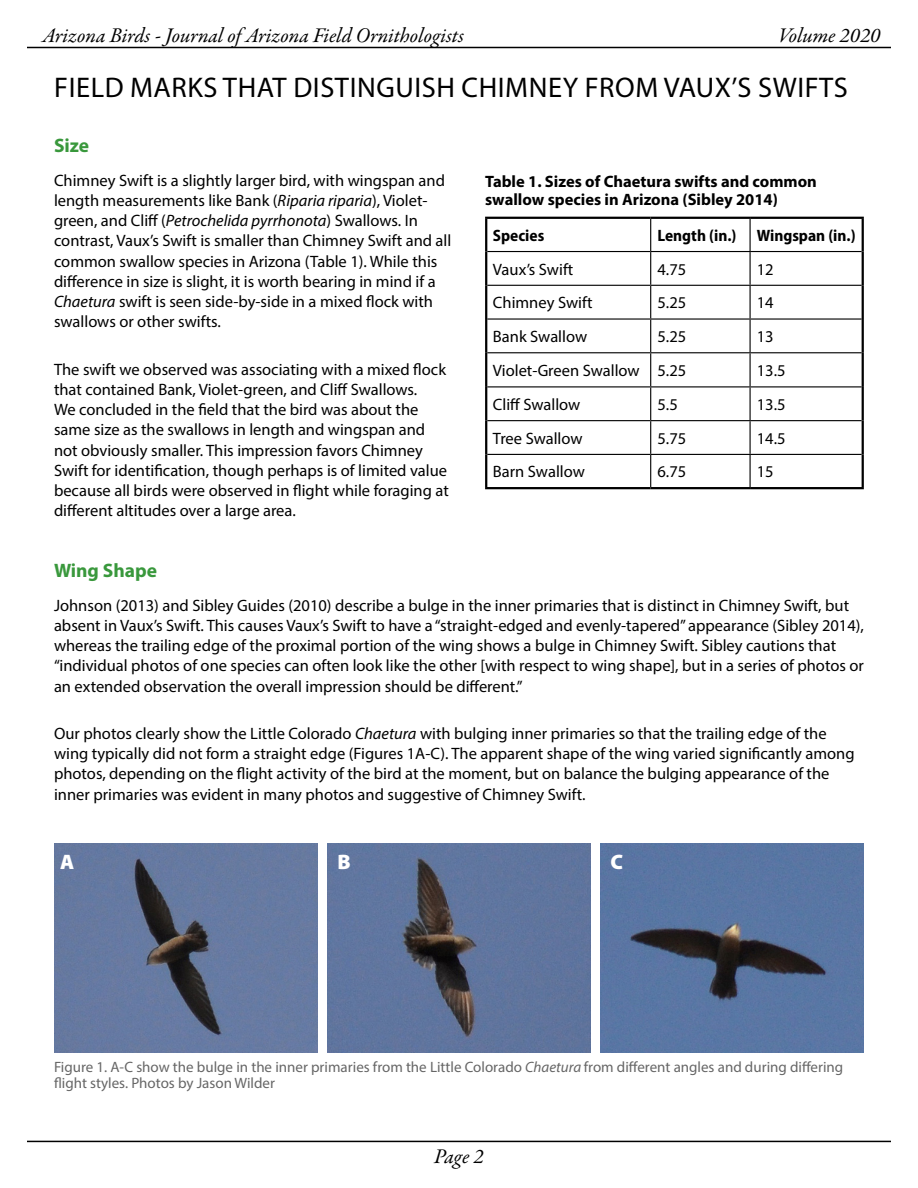
<style>
.page{position:relative;width:918px;height:1188px;background:#fff}
.page>*{position:absolute;margin:0;border:0;box-sizing:border-box;transform-origin:0 0}
.t1{font:28.5px "Myriad Pro";letter-spacing:.02em;color:#000}
.t2{font:italic 21px "Garamond Premr Pro";color:#000}
.Figure_Label_White{font:900 21px "Myriad Pro";color:#fff}
.t3{font:700 19.5px "Myriad Pro";color:#39983c}
.body{font:16.5px/20.2px "Myriad Pro";color:#000}
.body-2{font:700 16.5px/18px "Myriad Pro";color:#000}
.body-3{font:700 semi-condensed 16.5px "Myriad Pro";color:#000}
.t4{font:15px/16.5px "Myriad Pro";color:#666}
.s1{font-style:italic}
</style>
<div class="page">
<hr style="left:27px;top:47px;width:864px;height:1px;background:#000">
<hr style="left:27px;top:1141px;width:864px;height:1px;background:#000">
<hr style="left:650px;top:219px;width:1px;height:32px;background:#000">
<hr style="left:750px;top:219px;width:1px;height:32px;background:#000">
<hr style="left:487px;top:251px;width:164px;height:1px;background:#000">
<hr style="left:651px;top:251px;width:99px;height:1px;background:#000">
<hr style="left:650px;top:252px;width:1px;height:33px;background:#000">
<hr style="left:750px;top:251px;width:112px;height:1px;background:#000">
<hr style="left:750px;top:252px;width:1px;height:33px;background:#000">
<hr style="left:487px;top:285px;width:164px;height:1px;background:#000">
<hr style="left:651px;top:285px;width:99px;height:1px;background:#000">
<hr style="left:650px;top:286px;width:1px;height:32px;background:#000">
<hr style="left:750px;top:285px;width:112px;height:1px;background:#000">
<hr style="left:750px;top:286px;width:1px;height:32px;background:#000">
<hr style="left:487px;top:318px;width:164px;height:2px;background:#000">
<hr style="left:651px;top:318px;width:99px;height:2px;background:#000">
<hr style="left:650px;top:320px;width:1px;height:32px;background:#000">
<hr style="left:750px;top:318px;width:112px;height:2px;background:#000">
<hr style="left:750px;top:320px;width:1px;height:32px;background:#000">
<hr style="left:487px;top:352px;width:164px;height:1px;background:#000">
<hr style="left:651px;top:352px;width:99px;height:1px;background:#000">
<hr style="left:650px;top:353px;width:1px;height:33px;background:#000">
<hr style="left:750px;top:352px;width:112px;height:1px;background:#000">
<hr style="left:750px;top:353px;width:1px;height:33px;background:#000">
<hr style="left:487px;top:386px;width:164px;height:1px;background:#000">
<hr style="left:651px;top:386px;width:99px;height:1px;background:#000">
<hr style="left:650px;top:387px;width:1px;height:33px;background:#000">
<hr style="left:750px;top:386px;width:112px;height:1px;background:#000">
<hr style="left:750px;top:387px;width:1px;height:33px;background:#000">
<hr style="left:487px;top:420px;width:164px;height:1px;background:#000">
<hr style="left:651px;top:420px;width:99px;height:1px;background:#000">
<hr style="left:650px;top:421px;width:1px;height:33px;background:#000">
<hr style="left:750px;top:420px;width:112px;height:1px;background:#000">
<hr style="left:750px;top:421px;width:1px;height:33px;background:#000">
<hr style="left:487px;top:454px;width:164px;height:1px;background:#000">
<hr style="left:651px;top:454px;width:99px;height:1px;background:#000">
<hr style="left:650px;top:455px;width:1px;height:32px;background:#000">
<hr style="left:750px;top:454px;width:112px;height:1px;background:#000">
<hr style="left:750px;top:455px;width:1px;height:32px;background:#000">
<hr style="left:485px;top:217px;width:166px;height:2px;background:#000">
<hr style="left:485px;top:219px;width:2px;height:33px;background:#000">
<hr style="left:651px;top:217px;width:99px;height:2px;background:#000">
<hr style="left:750px;top:217px;width:114px;height:2px;background:#000">
<hr style="left:862px;top:219px;width:2px;height:33px;background:#000">
<hr style="left:485px;top:252px;width:2px;height:33px;background:#000">
<hr style="left:862px;top:252px;width:2px;height:33px;background:#000">
<hr style="left:485px;top:285px;width:2px;height:34px;background:#000">
<hr style="left:862px;top:285px;width:2px;height:34px;background:#000">
<hr style="left:485px;top:319px;width:2px;height:34px;background:#000">
<hr style="left:862px;top:319px;width:2px;height:34px;background:#000">
<hr style="left:485px;top:353px;width:2px;height:34px;background:#000">
<hr style="left:862px;top:353px;width:2px;height:34px;background:#000">
<hr style="left:485px;top:387px;width:2px;height:34px;background:#000">
<hr style="left:862px;top:387px;width:2px;height:34px;background:#000">
<hr style="left:485px;top:421px;width:2px;height:33px;background:#000">
<hr style="left:862px;top:421px;width:2px;height:33px;background:#000">
<hr style="left:485px;top:454px;width:2px;height:33px;background:#000">
<hr style="left:862px;top:454px;width:2px;height:33px;background:#000">
<hr style="left:485px;top:487px;width:166px;height:2px;background:#000">
<hr style="left:651px;top:487px;width:99px;height:2px;background:#000">
<hr style="left:750px;top:487px;width:114px;height:2px;background:#000">
<img style="left:54px;top:844px;width:263px;height:208px">
<img style="left:327px;top:844px;width:264px;height:208px">
<img style="left:601px;top:844px;width:263px;height:208px">
<p class="t2" style="left:42px;top:22px;width:423px">Arizona Birds - Journal of Arizona Field Ornithologists</p>
<p class="t2" style="left:778px;top:22px;width:104px">Volume 2020</p>
<h2 class="t1" style="left:54px;top:70px;width:795px">FIELD MARKS THAT DISTINGUISH CHIMNEY FROM VAUX’S SWIFTS</h2>
<h3 class="t3" style="left:54px;top:132px;width:37px">Size</h3>
<p class="body" style="left:54px;top:170px;width:399px">Chimney Swift is a slightly larger bird, with wingspan and length measurements like Bank (<span class="s1">Riparia riparia</span>), Violet&shy;green, and Cliff (<span class="s1">Petrochelida pyrrhonota</span>) Swallows. In contrast, Vaux’s Swift is smaller than Chimney Swift and all common swallow species in Arizona (Table 1). While this difference in size is slight, it is worth bearing in mind if a <span class="s1">Chaetura</span> swift is seen side-by-side in a mixed flock with swallows or other swifts.</p>
<p class="body" style="left:54px;top:359px;width:396px">The swift we observed was associating with a mixed flock that contained Bank, Violet-green, and Cliff Swallows.<br>We concluded in the field that the bird was about the same size as the swallows in length and wingspan and not obviously smaller. This impression favors Chimney Swift for identification, though perhaps is of limited value because all birds were observed in flight while foraging at different altitudes over a large area.</p>
<p class="body-2" style="left:485px;top:172px;width:333px">Table 1. Sizes of Chaetura swifts and common swallow species in Arizona (Sibley 2014)</p>
<p class="body-3" style="left:493px;top:226px;width:53px">Species</p>
<p class="body-3" style="left:657px;top:226px;width:80px">Length (in.)</p>
<p class="body-3" style="left:757px;top:226px;width:100px">Wingspan (in.)</p>
<p class="body" style="left:493px;top:259px;width:82px">Vaux’s Swift</p>
<p class="body" style="left:657px;top:259px;width:30px">4.75</p>
<p class="body" style="left:757px;top:259px;width:18px">12</p>
<p class="body" style="left:493px;top:292px;width:101px">Chimney Swift</p>
<p class="body" style="left:657px;top:292px;width:30px">5.25</p>
<p class="body" style="left:757px;top:292px;width:18px">14</p>
<p class="body" style="left:493px;top:326px;width:96px">Bank Swallow</p>
<p class="body" style="left:657px;top:326px;width:30px">5.25</p>
<p class="body" style="left:757px;top:326px;width:18px">13</p>
<p class="body" style="left:493px;top:360px;width:148px">Violet-Green Swallow</p>
<p class="body" style="left:657px;top:360px;width:30px">5.25</p>
<p class="body" style="left:757px;top:360px;width:30px">13.5</p>
<p class="body" style="left:493px;top:394px;width:89px">Cliff Swallow</p>
<p class="body" style="left:657px;top:394px;width:22px">5.5</p>
<p class="body" style="left:757px;top:394px;width:30px">13.5</p>
<p class="body" style="left:493px;top:428px;width:91px">Tree Swallow</p>
<p class="body" style="left:657px;top:428px;width:30px">5.75</p>
<p class="body" style="left:757px;top:428px;width:30px">14.5</p>
<p class="body" style="left:493px;top:461px;width:93px">Barn Swallow</p>
<p class="body" style="left:657px;top:461px;width:30px">6.75</p>
<p class="body" style="left:757px;top:461px;width:18px">15</p>
<h3 class="t3" style="left:54px;top:558px;width:105px">Wing Shape</h3>
<p class="body" style="left:54px;top:595px;width:812px">Johnson (2013) and Sibley Guides (2010) describe a bulge in the inner primaries that is distinct in Chimney Swift, but absent in Vaux’s Swift. This causes Vaux’s Swift to have a “straight-edged and evenly-tapered” appearance (Sibley 2014), whereas the trailing edge of the proximal portion of the wing shows a bulge in Chimney Swift. Sibley cautions that “individual photos of one species can often look like the other [with respect to wing shape], but in a series of photos or an extended observation the overall impression should be different.”</p>
<p class="body" style="left:54px;top:723px;width:802px">Our photos clearly show the Little Colorado <span class="s1">Chaetura</span> with bulging inner primaries so that the trailing edge of the wing typically did not form a straight edge (Figures 1A-C). The apparent shape of the wing varied significantly among photos, depending on the flight activity of the bird at the moment, but on balance the bulging appearance of the inner primaries was evident in many photos and suggestive of Chimney Swift.</p>
<p class="Figure_Label_White" style="left:60px;top:850px;width:16px">A</p>
<p class="Figure_Label_White" style="left:338px;top:850px;width:15px">B</p>
<p class="Figure_Label_White" style="left:611px;top:850px;width:14px">C</p>
<p class="t4" style="left:54px;top:1058px;width:791px">Figure 1. A-C show the bulge in the inner primaries from the Little Colorado <span class="s1">Chaetura</span> from different angles and during differing flight styles. Photos by Jason Wilder</p>
<p class="t2" style="left:434px;top:1143px;width:51px">Page 2</p>
</div>
